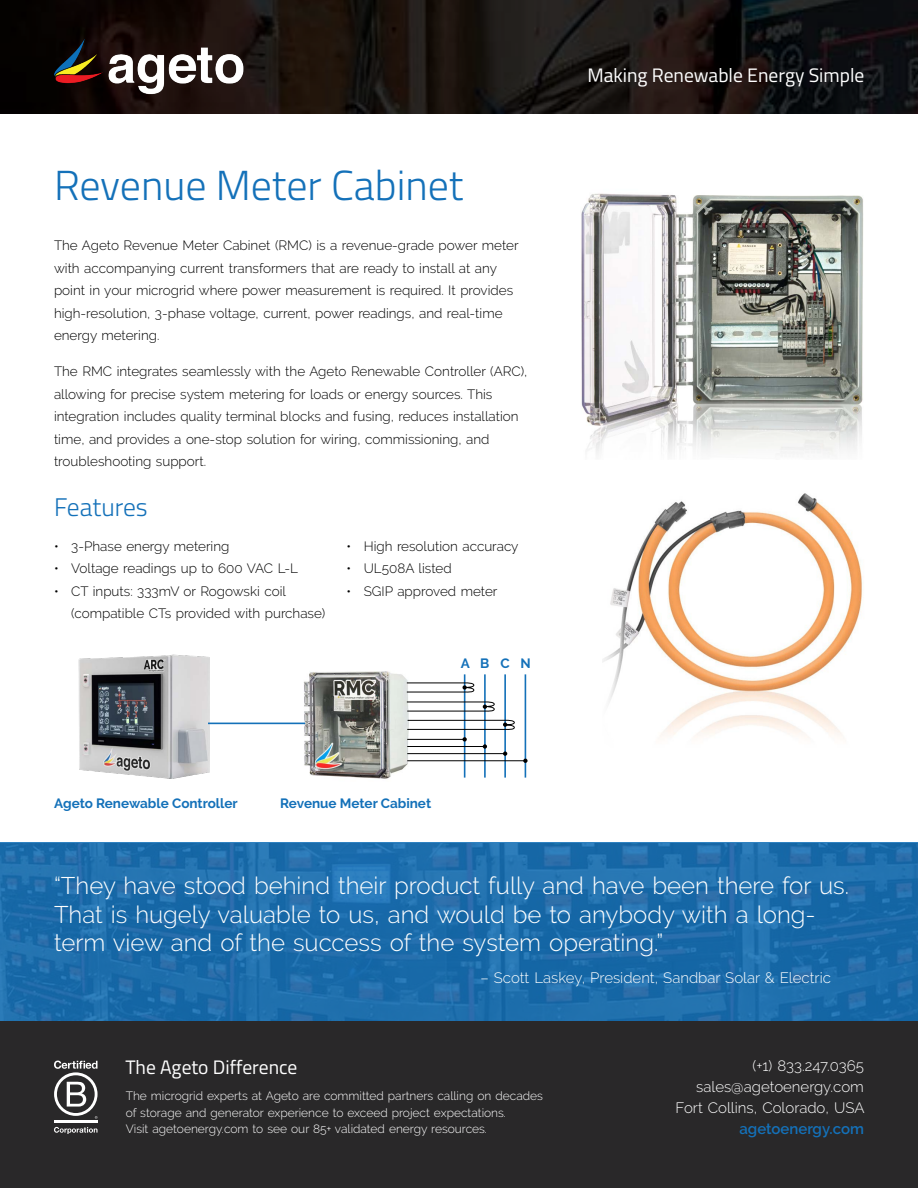
<style>
.page{position:relative;width:918px;height:1188px;background:#fff}
.page>*{position:absolute;margin:0;border:0;box-sizing:border-box;transform-origin:0 0}
.t1{font:300 42px "Cairo";color:#1471b9}
.t2{font:300 25.5px "Cairo";color:#1471b9}
.t3{font:300 24px/28.5px "Raleway";color:#fff}
.t4{font:19.5px "Cairo";color:#fff}
.t5{font:300 15px/21px "Raleway";color:#fff;text-align:right}
.t6{font:600 15px "Raleway";color:#1471b9}
.t7{font:300 13.5px/22.5px "Raleway";color:#000}
.t8{font:700 13.5px "Raleway";color:#1471b9}
.t9{font:300 12px/16.5px "Raleway";color:#fff}
</style>
<div class="page">
<img style="left:0;top:0;width:918px;height:113px">
<img style="left:48px;top:29px;width:202px;height:71px">
<svg style="left:0;top:842px;width:918px;height:180px;background:#1d6caa"></svg>
<div style="left:0;top:1022px;width:918px;height:166px;background:#292829"></div>
<hr style="left:54px;top:1120px;width:43px;height:3px;background:#fff">
<svg style="left:54px;top:1061px;width:44px;height:58px"></svg>
<svg style="left:54px;top:1127px;width:43px;height:7px"></svg>
<img style="left:581px;top:193px;width:283px;height:262px">
<img style="left:603px;top:493px;width:260px;height:245px">
<img style="left:78px;top:654px;width:147px;height:125px">
<img style="left:294px;top:671px;width:118px;height:108px">
<hr style="left:209px;top:723px;width:95px;height:1px;background:#1471b9">
<hr style="left:464px;top:675px;width:1px;height:102px;background:#1471b9">
<hr style="left:484px;top:675px;width:2px;height:102px;background:#1471b9">
<hr style="left:504px;top:675px;width:2px;height:102px;background:#1471b9">
<hr style="left:525px;top:675px;width:1px;height:102px;background:#1471b9">
<hr style="left:407px;top:739px;width:57px;height:1px;background:#000">
<hr style="left:407px;top:746px;width:77px;height:1px;background:#000">
<hr style="left:407px;top:753px;width:97px;height:1px;background:#000">
<hr style="left:407px;top:760px;width:118px;height:1px;background:#000">
<svg style="left:406px;top:682px;width:69px;height:11px"></svg>
<svg style="left:406px;top:701px;width:89px;height:11px"></svg>
<svg style="left:407px;top:720px;width:108px;height:11px"></svg>
<svg style="left:462px;top:737px;width:5px;height:5px"></svg>
<svg style="left:483px;top:744px;width:4px;height:5px"></svg>
<svg style="left:503px;top:751px;width:4px;height:5px"></svg>
<svg style="left:523px;top:759px;width:5px;height:4px"></svg>
<h1 class="t1" style="left:54px;top:155px;width:411px">Revenue Meter Cabinet</h1>
<p class="t7" style="left:54px;top:234px;width:466px">The Ageto Revenue Meter Cabinet (RMC) is a revenue-grade power meter with accompanying current transformers that are ready to install at any point in your microgrid where power measurement is required. It provides high-resolution, 3-phase voltage, current, power readings, and real-time energy metering.</p>
<p class="t7" style="left:54px;top:360px;width:475px">The RMC integrates seamlessly with the Ageto Renewable Controller (ARC), allowing for precise system metering for loads or energy sources. This integration includes quality terminal blocks and fusing, reduces installation time, and provides a one-stop solution for wiring, commissioning, and troubleshooting support.</p>
<h2 class="t2" style="left:54px;top:488px;width:95px">Features</h2>
<p class="t7" style="left:54px;top:535px;width:177px">• 3-Phase energy metering</p>
<p class="t7" style="left:54px;top:557px;width:245px">• Voltage readings up to 600 VAC L-L</p>
<p class="t7" style="left:71px;top:580px;width:255px;text-indent:-17px">• CT inputs: 333mV or Rogowski coil (compatible CTs provided with purchase)</p>
<p class="t7" style="left:347px;top:535px;width:174px">• High resolution accuracy</p>
<p class="t7" style="left:347px;top:557px;width:107px">• UL508A listed</p>
<p class="t7" style="left:347px;top:580px;width:152px">• SGIP approved meter</p>
<p class="t8" style="left:461px;top:656px;width:72px">A B C N</p>
<p class="t8" style="left:54px;top:796px;width:185px">Ageto Renewable Controller</p>
<p class="t8" style="left:280px;top:796px;width:152px">Revenue Meter Cabinet</p>
<h3 class="t4" style="left:587px;top:61px;width:279px">Making Renewable Energy Simple</h3>
<h3 class="t3" style="left:54px;top:871px;width:796px">“They have stood behind their product fully and have been there for us.<br>That is hugely valuable to us, and would be to anybody with a long&shy;term view and of the success of the system operating.”</h3>
<p class="t5" style="left:480px;top:967px;width:352px">– Scott Laskey, President, Sandbar Solar &amp; Electric</p>
<h3 class="t4" style="left:125px;top:1053px;width:174px">The Ageto Difference</h3>
<p class="t9" style="left:126px;top:1088px;width:419px">The microgrid experts at Ageto are committed partners calling on decades of storage and generator experience to exceed project expectations.<br>Visit agetoenergy.com to see our 85+ validated energy resources.</p>
<p class="t5" style="left:676px;top:1055px;width:190px">(+1) 833.247.0365 sales@agetoenergy.com<br>Fort Collins, Colorado, USA</p>
<p class="t6" style="left:740px;top:1120px;width:126px">agetoenergy.com</p>
</div>
